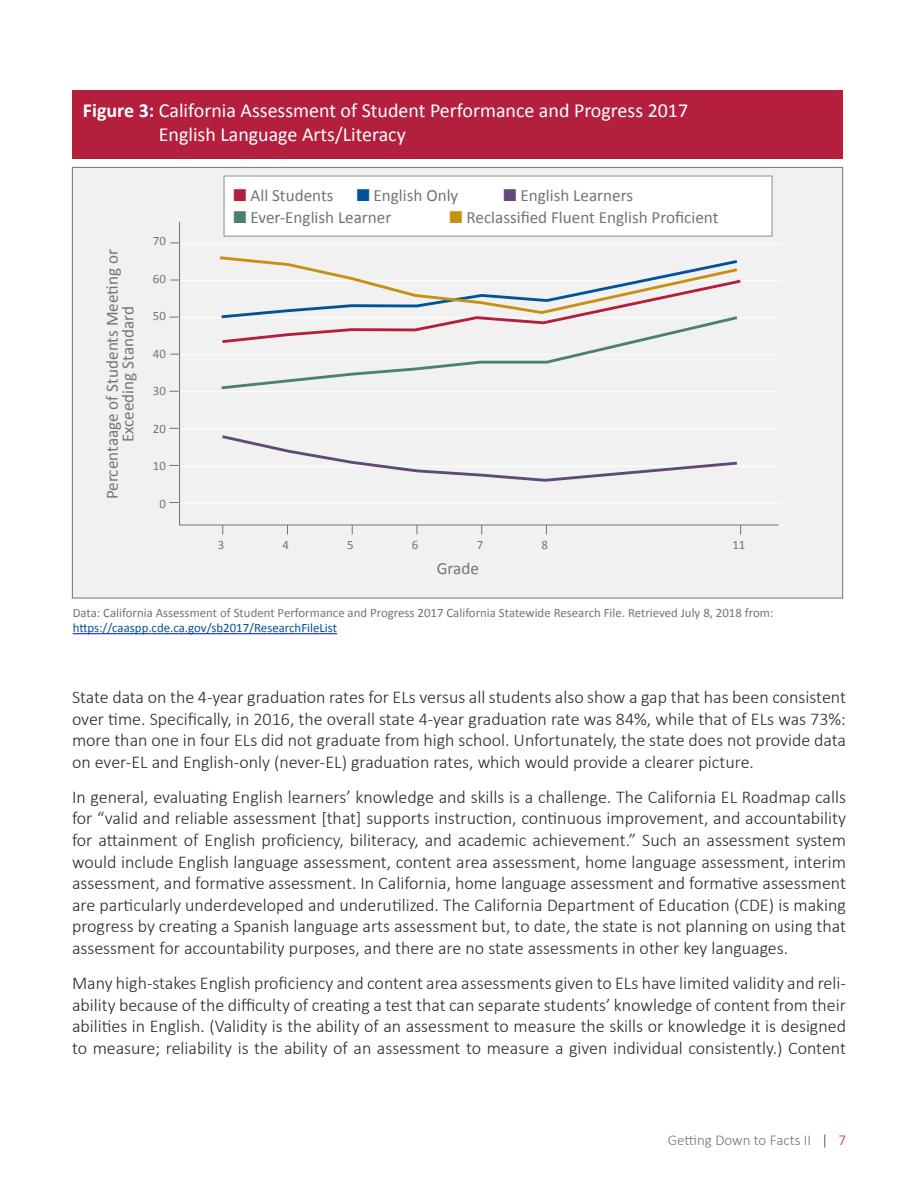
<style>
.page{position:relative;width:918px;height:1188px;background:#fff}
.page>*{position:absolute;margin:0;border:0;box-sizing:border-box;transform-origin:0 0}
.t1{font:19.95px/24px "Calibri";color:#fff}
.t2{font:300 18px/21.6px "Calibri";color:#292829;text-align:justify}
.t3{font:17.1px/15.8px "Calibri";color:#737474;text-align:center}
.t4{font:300 15px "Calibri";color:#737474}
.t5{font:12.9px "Calibri";color:#737474}
.t6{font:12.9px "Calibri";color:#005399}
.s1{font-weight:700}
.s2{color:#b31f3c}
.s3{color:#005399}
.s4{color:#604877}
.s5{color:#4e7f71}
.s6{color:#c69113}
.s7{color:#414042}
</style>
<div class="page">
<div style="left:73px;top:90px;width:770px;height:68px;background:#b31f3c"></div>
<div style="left:72px;top:167px;width:771px;height:431px;background:#f2f1f1;border:1px solid #737474"></div>
<hr style="left:73px;top:633px;width:264px;height:1px;background:#00f">
<hr style="left:179px;top:243px;width:602px;height:1px;background:#fff">
<hr style="left:179px;top:280px;width:602px;height:1px;background:#fff">
<hr style="left:179px;top:354px;width:602px;height:1px;background:#fff">
<hr style="left:179px;top:429px;width:601px;height:1px;background:#fff">
<hr style="left:179px;top:503px;width:601px;height:1px;background:#fff">
<hr style="left:179px;top:466px;width:601px;height:1px;background:#fff">
<hr style="left:179px;top:391px;width:601px;height:1px;background:#fff">
<hr style="left:179px;top:317px;width:601px;height:1px;background:#fff">
<svg style="left:179px;top:221px;width:600px;height:305px"></svg>
<div style="left:223px;top:175px;width:550px;height:62px;background:#fff;border:1px solid #aeacac"></div>
<svg style="left:217px;top:255px;width:527px;height:136px"></svg>
<svg style="left:219px;top:433px;width:521px;height:50px"></svg>
<p class="t1" style="left:159px;top:98px;width:531px;text-indent:-76px"><span class="s1">Figure 3:</span> California Assessment of Student Performance and Progress 2017<br>English Language Arts/Literacy</p>
<p class="t3" style="left:104px;top:499px;width:251px;rotate:-90deg">Percentaage of Students Meeting or<br>Exceeding Standard</p>
<p class="t5" style="left:153px;top:233px;width:15px">70</p>
<p class="t5" style="left:153px;top:270px;width:15px">60</p>
<p class="t5" style="left:153px;top:308px;width:15px">50</p>
<p class="t5" style="left:153px;top:345px;width:15px">40</p>
<p class="t5" style="left:153px;top:383px;width:15px">30</p>
<p class="t5" style="left:153px;top:420px;width:15px">20</p>
<p class="t5" style="left:153px;top:458px;width:15px">10</p>
<p class="t5" style="left:159px;top:495px;width:8px">0</p>
<p class="t3" style="left:234px;top:188px;width:101px"><span class="s2">■</span> All Students</p>
<p class="t3" style="left:357px;top:188px;width:103px"><span class="s3">■</span> English Only</p>
<p class="t3" style="left:504px;top:188px;width:131px"><span class="s4">■</span> English Learners</p>
<p class="t3" style="left:234px;top:209px;width:159px"><span class="s5">■</span> Ever-English Learner</p>
<p class="t3" style="left:450px;top:209px;width:270px"><span class="s6">■</span> Reclassified Fluent English Proficient</p>
<p class="t5" style="left:218px;top:537px;width:8px">3</p>
<p class="t5" style="left:283px;top:537px;width:8px">4</p>
<p class="t5" style="left:347px;top:537px;width:8px">5</p>
<p class="t5" style="left:412px;top:537px;width:8px">6</p>
<p class="t5" style="left:477px;top:537px;width:8px">7</p>
<p class="t5" style="left:541px;top:537px;width:8px">8</p>
<p class="t5" style="left:732px;top:537px;width:15px">11</p>
<p class="t3" style="left:437px;top:560px;width:44px">Grade</p>
<p class="t5" style="left:73px;top:604px;width:702px">Data: California Assessment of Student Performance and Progress 2017 California Statewide Research File. Retrieved July 8, 2018 from:</p>
<p class="t6" style="left:73px;top:620px;width:266px">https://caaspp.cde.ca.gov/sb2017/ResearchFileList</p>
<p class="t2" style="left:72px;top:686px;width:776px">State data on the 4-year graduation rates for ELs versus all students also show a gap that has been consistent over time. Specifically, in 2016, the overall state 4-year graduation rate was 84%, while that of ELs was 73%: more than one in four ELs did not graduate from high school. Unfortunately, the state does not provide data on ever-EL and English-only (never-EL) graduation rates, which would provide a clearer picture.</p>
<p class="t2" style="left:72px;top:786px;width:776px">In general, evaluating English learners’ knowledge and skills is a challenge. The California EL Roadmap calls for “valid and reliable assessment [that] supports instruction, continuous improvement, and accountability for attainment of English proficiency, biliteracy, and academic achievement.” Such an assessment system would include English language assessment, content area assessment, home language assessment, interim assessment, and formative assessment. In California, home language assessment and formative assessment are particularly underdeveloped and underutilized. The California Department of Education (CDE) is making progress by creating a Spanish language arts assessment but, to date, the state is not planning on using that assessment for accountability purposes, and there are no state assessments in other key languages.</p>
<p class="t2" style="left:72px;top:972px;width:776px">Many high-stakes English proficiency and content area assessments given to ELs have limited validity and reli&shy;ability because of the difficulty of creating a test that can separate students’ knowledge of content from their abilities in English. (Validity is the ability of an assessment to measure the skills or knowledge it is designed to measure; reliability is the ability of an assessment to measure a given individual consistently.) Content</p>
<p class="t4" style="left:668px;top:1131px;width:180px">Getting Down to Facts II <span class="s7">|</span> <span class="s2">7</span></p>
</div>
